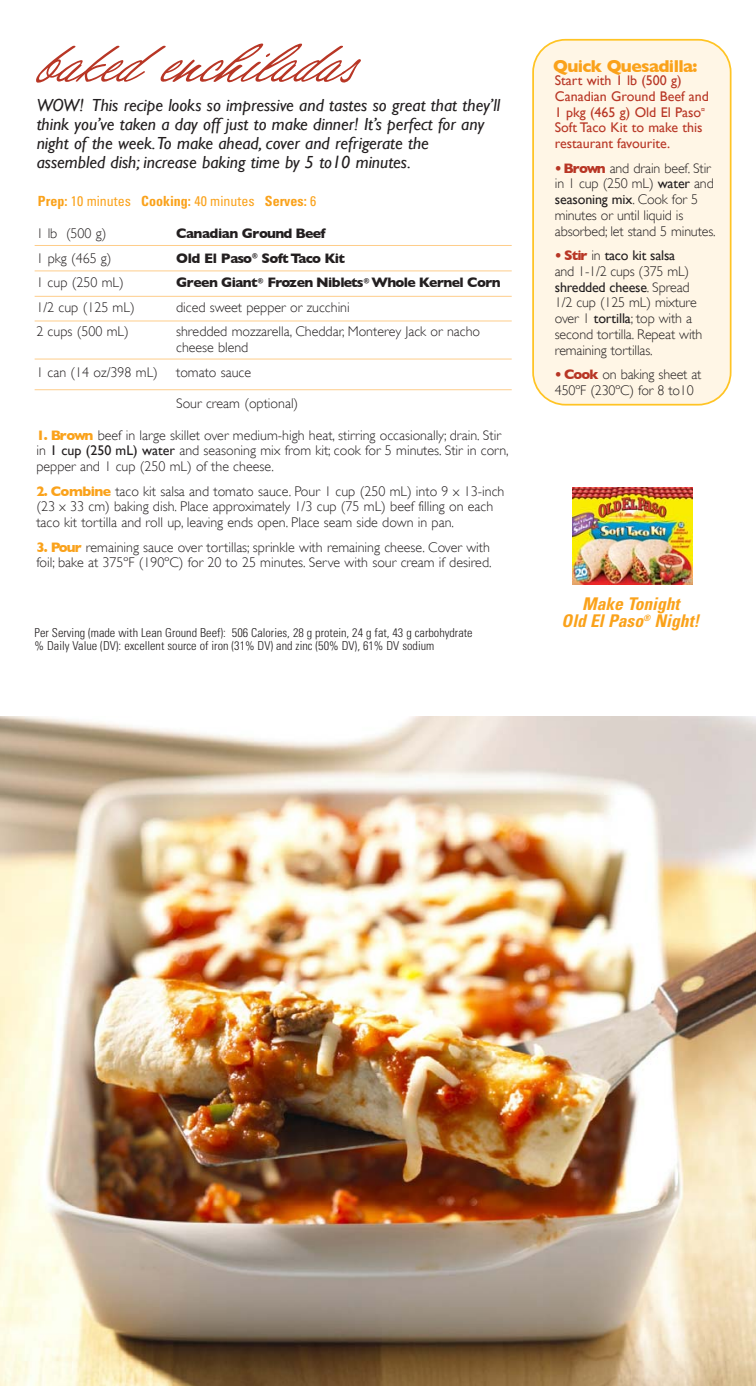
<style>
.page{position:relative;width:756px;height:1386px;background:#fff}
.page>*{position:absolute;margin:0;border:0;box-sizing:border-box;transform-origin:0 0}
.t1{font:56px "Shirley Script JF";color:#b83625}
.t2{font:italic 17.5px/19.2px "Gill Sans";color:#231f20}
.t3{font:italic 700 condensed 17.5px/17.5px "Univers";color:#faa21b;text-align:center}
.t4{font:700 17.5px "Gill Sans";letter-spacing:-.035em;color:#faa21b}
.t5{font:300 14px/15.8px "Gill Sans";color:#231f20}
.t6{font:14px/15.8px "Gill Sans";color:#b83625}
.t7{font:700 14px "Gill Sans";letter-spacing:-.04em;color:#231f20}
.t8{font:700 condensed 14px "Univers";color:#faa21b}
.t9{font:300 condensed 12.25px/12.2px "Univers";color:#231f20}
.s1{font-weight:400}
.s2{font-weight:700;color:#faa21b}
.s3{font-weight:700;color:#b83625}
</style>
<div class="page">
<div style="left:532px;top:39px;width:200px;height:367px;background:#fff6e6"></div>
<hr style="left:35px;top:245px;width:477px;height:1px;background:#fecd8b">
<hr style="left:35px;top:271px;width:477px;height:1px;background:#fecd8b">
<hr style="left:35px;top:296px;width:477px;height:1px;background:#fecd8b">
<hr style="left:35px;top:321px;width:477px;height:1px;background:#fecd8b">
<hr style="left:35px;top:359px;width:477px;height:1px;background:#fecd8b">
<hr style="left:35px;top:389px;width:477px;height:1px;background:#fecd8b">
<img style="left:573px;top:488px;width:120px;height:96px">
<img style="left:0;top:717px;width:756px;height:669px">
<h1 class="t1" style="left:36px;top:47px;width:319px">bakedenchiladas</h1>
<p class="t2" style="left:37px;top:95px;width:465px">WOW! This recipe looks so impressive and tastes so great that they’ll think you’ve taken a day off just to make dinner! It’s perfect for any night of the week.To make ahead, cover and refrigerate the assembled dish; increase baking time by 5 to10 minutes.</p>
<p class="t8" style="left:38px;top:196px;width:280px">Prep: <span class="s1">10 minutes</span> Cooking: <span class="s1">40 minutes</span> Serves: <span class="s1">6</span></p>
<p class="t5" style="left:36px;top:226px;width:72px">1 lb (500 g)</p>
<p class="t7" style="left:176px;top:225px;width:151px">Canadian Ground Beef</p>
<p class="t5" style="left:36px;top:250px;width:77px">1 pkg (465 g)</p>
<p class="t7" style="left:176px;top:250px;width:170px">Old El Paso<sup>®</sup> Soft Taco Kit</p>
<p class="t5" style="left:36px;top:275px;width:89px">1 cup (250 mL)</p>
<p class="t7" style="left:176px;top:274px;width:326px">Green Giant<sup>®</sup> Frozen Niblets<sup>®</sup> Whole Kernel Corn</p>
<p class="t5" style="left:36px;top:299px;width:100px">1/2 cup (125 mL)</p>
<p class="t5" style="left:176px;top:299px;width:175px">diced sweet pepper or zucchini</p>
<p class="t5" style="left:36px;top:324px;width:94px">2 cups (500 mL)</p>
<p class="t5" style="left:176px;top:324px;width:306px">shredded mozzarella, Cheddar, Monterey Jack or nacho cheese blend</p>
<p class="t5" style="left:36px;top:364px;width:123px">1 can (14 oz/398 mL)</p>
<p class="t5" style="left:176px;top:364px;width:77px">tomato sauce</p>
<p class="t5" style="left:176px;top:396px;width:124px">Sour cream (optional)</p>
<p class="t5" style="left:36px;top:427px;width:474px"><span class="s2">1. Brown</span> beef in large skillet over medium-high heat, stirring occasionally; drain. Stir in <span class="s1">1 cup (250 mL) water</span> and seasoning mix from kit; cook for 5 minutes. Stir in corn, pepper and 1 cup (250 mL) of the cheese.</p>
<p class="t5" style="left:36px;top:483px;width:470px"><span class="s2">2. Combine</span> taco kit salsa and tomato sauce. Pour 1 cup (250 mL) into 9 x 13-inch (23 x 33 cm) baking dish. Place approximately 1/3 cup (75 mL) beef filling on each taco kit tortilla and roll up, leaving ends open. Place seam side down in pan.</p>
<p class="t5" style="left:36px;top:539px;width:457px"><span class="s2">3. Pour</span> remaining sauce over tortillas; sprinkle with remaining cheese. Cover with foil; bake at 375ºF (190ºC) for 20 to 25 minutes. Serve with sour cream if desired.</p>
<p class="t9" style="left:35px;top:628px;width:440px">Per Serving (made with Lean Ground Beef): 506 Calories, 28 g protein, 24 g fat, 43 g carbohydrate % Daily Value (DV): excellent source of iron (31% DV) and zinc (50% DV), 61% DV sodium</p>
<p class="t4" style="left:553px;top:56px;width:146px">Quick Quesadilla:</p>
<p class="t6" style="left:555px;top:73px;width:156px">Start with 1 lb (500 g)<br>Canadian Ground Beef and<br>1 pkg (465 g) Old El Paso<sup>¤<br></sup>Soft Taco Kit to make this restaurant favourite.</p>
<p class="t5" style="left:555px;top:160px;width:162px"><span class="s3">• Brown</span> and drain beef. Stir in 1 cup (250 mL) <span class="s1">water</span> and <span class="s1">seasoning mix</span>. Cook for 5 minutes or until liquid is absorbed; let stand 5 minutes.</p>
<p class="t5" style="left:555px;top:248px;width:149px"><span class="s3">• Stir</span> in <span class="s1">taco kit salsa<br></span>and 1-1/2 cups (375 mL) <span class="s1">shredded cheese</span>. Spread<br>1/2 cup (125 mL) mixture over 1 <span class="s1">tortilla</span>; top with a second tortilla. Repeat with remaining tortillas.</p>
<p class="t5" style="left:555px;top:367px;width:148px"><span class="s3">• Cook</span> on baking sheet at<br>450ºF (230ºC) for 8 to10</p>
<p class="t3" style="left:562px;top:596px;width:143px">Make Tonight<br>Old ElPaso<sup>®</sup> Night!</p>
</div>
